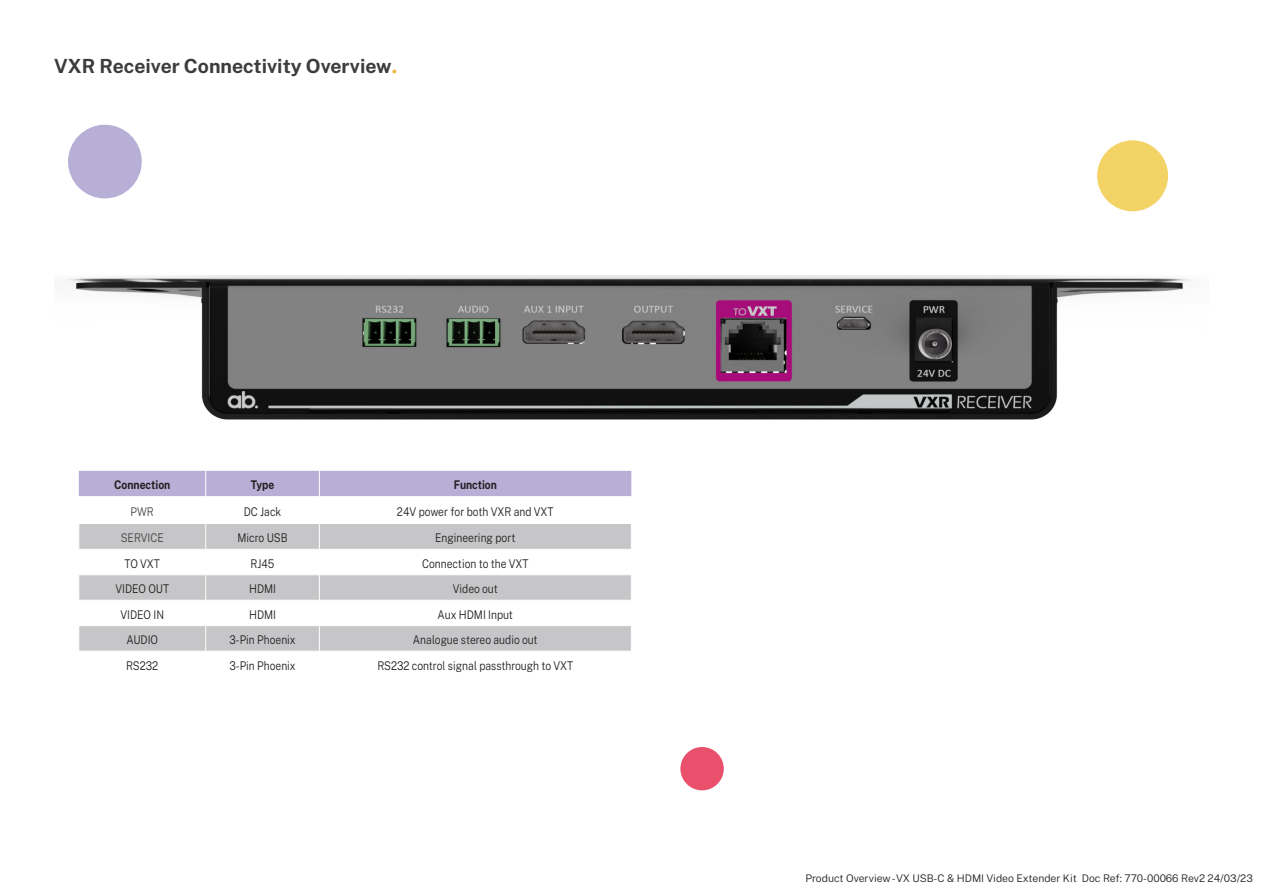
<style>
.page{position:relative;width:1263px;height:893px;background:#fff}
.page>*{position:absolute;margin:0;border:0;box-sizing:border-box;transform-origin:0 0}
.t1{font:700 19.5px "Public Sans";color:#3c3c3b}
.t2{font:300 12px "Public Sans";color:#231f20;scale:.86 1}
.t3{font:700 12px "Public Sans";color:#231f20;scale:.86 1}
.t4{font:300 12px "Public Sans";color:#454545;scale:.86 1}
.t5{font:300 10.5px "Public Sans";color:#231f20}
.s1{font-family:"Times New Roman";font-size:24px;color:#f1b538}
</style>
<div class="page">
<div style="left:680px;top:747px;width:44px;height:43px;background:#e9506c;border-radius:50%"></div>
<div style="left:1097px;top:140px;width:71px;height:71px;background:#f3d366;border-radius:50%"></div>
<img style="left:67px;top:275px;width:1124px;height:145px">
<svg style="left:78px;top:471px;width:554px;height:180px"></svg>
<div style="left:68px;top:125px;width:74px;height:73px;background:#b7afd6;border-radius:50%"></div>
<p class="t1" style="left:54px;top:52px;width:345px">VXR Receiver Connectivity Overview<span class="s1">.</span></p>
<p class="t3" style="left:114px;top:476px;width:67px">Connection</p>
<p class="t3" style="left:251px;top:476px;width:29px">Type</p>
<p class="t3" style="left:454px;top:476px;width:52px">Function</p>
<p class="t4" style="left:131px;top:502px;width:29px">PWR</p>
<p class="t2" style="left:244px;top:502px;width:45px">DC Jack</p>
<p class="t2" style="left:397px;top:502px;width:184px">24V power for both VXR and VXT</p>
<p class="t4" style="left:121px;top:529px;width:52px">SERVICE</p>
<p class="t2" style="left:237px;top:529px;width:60px">Micro USB</p>
<p class="t2" style="left:435px;top:529px;width:95px">Engineering port</p>
<p class="t2" style="left:124px;top:555px;width:43px">TO VXT</p>
<p class="t2" style="left:251px;top:555px;width:29px">RJ45</p>
<p class="t2" style="left:422px;top:555px;width:125px">Connection to the VXT</p>
<p class="t2" style="left:115px;top:580px;width:64px">VIDEO OUT</p>
<p class="t2" style="left:249px;top:580px;width:33px">HDMI</p>
<p class="t2" style="left:453px;top:580px;width:54px">Video out</p>
<p class="t2" style="left:120px;top:606px;width:52px">VIDEO IN</p>
<p class="t2" style="left:249px;top:606px;width:33px">HDMI</p>
<p class="t2" style="left:438px;top:606px;width:89px">Aux HDMI Input</p>
<p class="t2" style="left:126px;top:631px;width:38px">AUDIO</p>
<p class="t2" style="left:229px;top:631px;width:79px">3-Pin Phoenix</p>
<p class="t2" style="left:413px;top:631px;width:147px">Analogue stereo audio out</p>
<p class="t2" style="left:126px;top:656px;width:39px">RS232</p>
<p class="t2" style="left:229px;top:656px;width:79px">3-Pin Phoenix</p>
<p class="t2" style="left:377px;top:656px;width:229px">RS232 control signal passthrough to VXT</p>
<p class="t5" style="left:805px;top:870px;width:449px">Product Overview -VX USB-C &amp; HDMI Video Extender Kit Doc Ref: 770-00066 Rev2 24/03/23</p>
</div>
